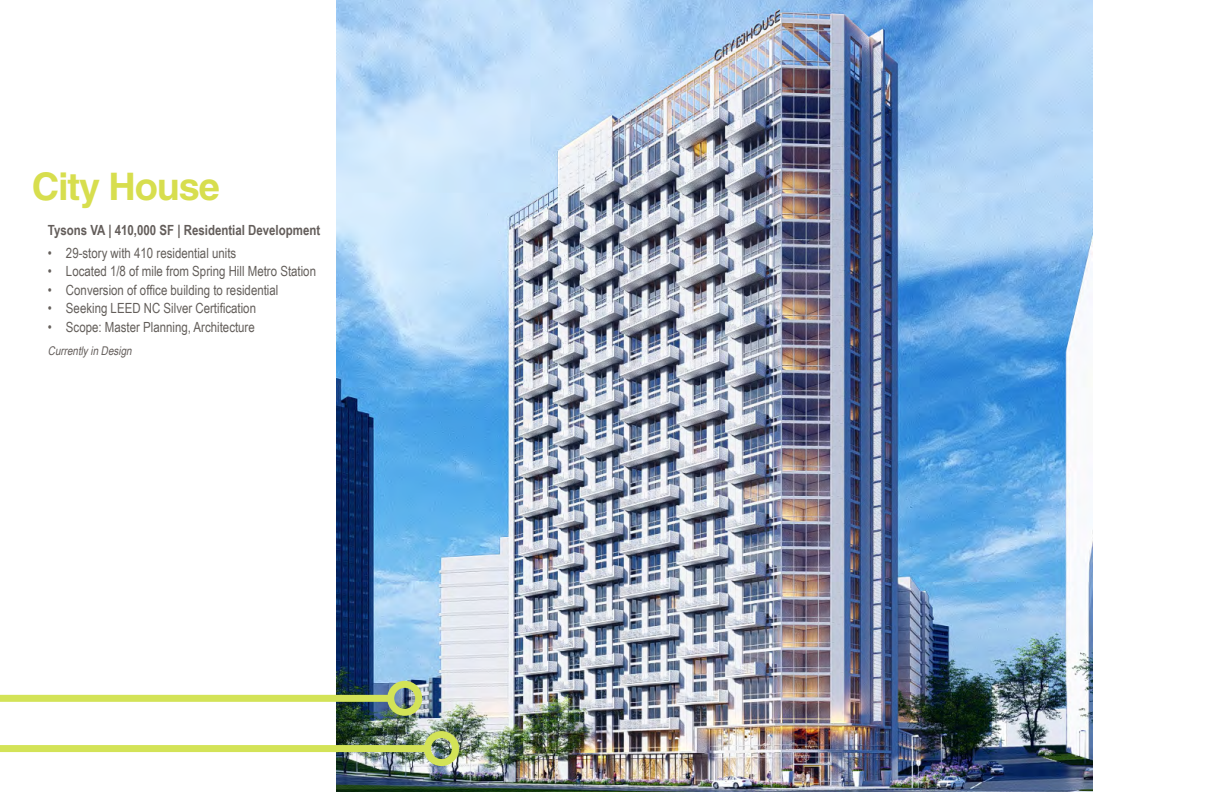
<style>
.page{position:relative;width:1224px;height:792px;background:#fff}
.page>*{position:absolute;margin:0;border:0;box-sizing:border-box;transform-origin:0 0}
.t1{font:700 38px "Helvetica LT Pro";letter-spacing:-.03em;color:#d7de4e}
.t2{font:14px "Arial Narrow";color:#635e5a}
.t3{font:700 14px "Arial Narrow";color:#635d5a}
.t4{font:italic 12px "Arial Narrow";color:#635d5a}
</style>
<div class="page">
<img style="left:337px;top:0;width:756px;height:792px">
<div style="left:0;top:695px;width:391px;height:7px;background:#d3e357"></div>
<div style="left:387px;top:681px;width:35px;height:35px;border:7px solid #d3e357;border-radius:50%"></div>
<div style="left:0;top:745px;width:427px;height:7px;background:#d3e357"></div>
<div style="left:424px;top:731px;width:35px;height:35px;border:7px solid #d3e357;border-radius:50%"></div>
<h1 class="t1" style="left:32px;top:164px;width:190px">City House</h1>
<p class="t3" style="left:48px;top:219px;width:274px">Tysons VA | 410,000 SF | Residential Development</p>
<p class="t2" style="left:48px;top:243px;width:190px">• 29-story with 410 residential units</p>
<p class="t2" style="left:48px;top:261px;width:270px">• Located 1/8 of mile from Spring Hill Metro Station</p>
<p class="t2" style="left:48px;top:280px;width:232px">• Conversion of office building to residential</p>
<p class="t2" style="left:48px;top:298px;width:210px">• Seeking LEED NC Silver Certification</p>
<p class="t2" style="left:48px;top:317px;width:208px">• Scope: Master Planning, Architecture</p>
<p class="t4" style="left:48px;top:342px;width:88px">CurrentlyinDesign</p>
</div>
